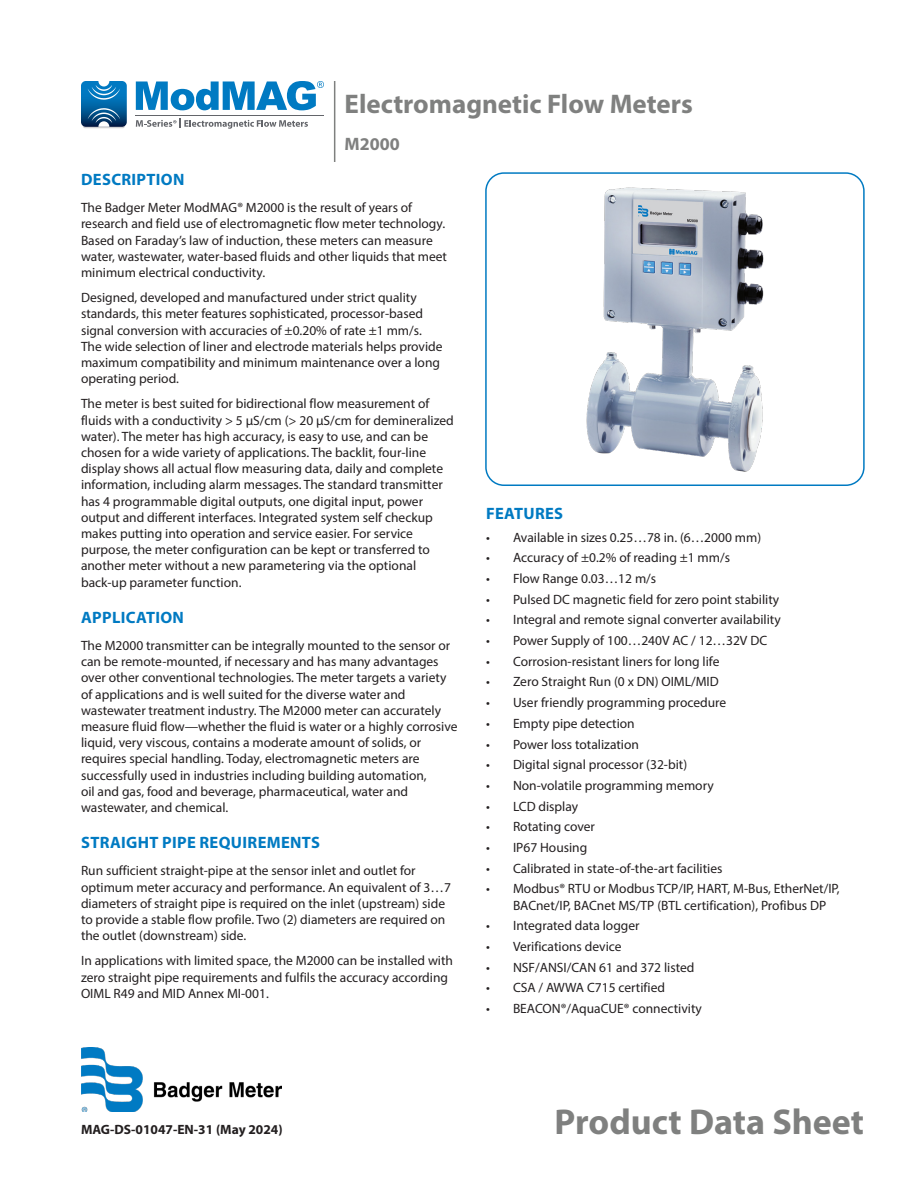
<style>
.page{position:relative;width:918px;height:1188px;background:#fff}
.page>*{position:absolute;margin:0;border:0;box-sizing:border-box;transform-origin:0 0}
.t1{font:700 36px "Myriad Pro";color:#7f807f}
.t2{font:700 27px "Myriad Pro";color:#7f807f}
.t3{font:700 18px "Myriad Pro";color:#7f807f}
.Heading_1{font:700 16.5px "Myriad Pro";letter-spacing:.02em;color:#007ac2}
.Body{font:13.5px/16.2px "Myriad Pro";color:#231f20}
.t4{font:700 13.5px "Myriad Pro";color:#231f20}
</style>
<div class="page">
<hr style="left:334px;top:81px;width:1px;height:81px;background:#7f807f">
<div style="left:83px;top:123px;width:42px;height:5px;background:#d1d2d4;border-radius:2px"></div>
<svg style="left:136px;top:118px;width:172px;height:11px"></svg>
<hr style="left:136px;top:115px;width:188px;height:1px;background:#63656a">
<svg style="left:81px;top:81px;width:46px;height:46px;background:#2676ab"></svg>
<svg style="left:136px;top:81px;width:188px;height:29px"></svg>
<img style="left:81px;top:1048px;width:201px;height:63px">
<img style="left:586px;top:187px;width:178px;height:285px">
<div style="left:485px;top:172px;width:380px;height:314px;border:2px solid #007ac2;border-radius:18px"></div>
<h2 class="t2" style="left:345px;top:86px;width:350px">Electromagnetic Flow Meters</h2>
<h3 class="t3" style="left:345px;top:132px;width:57px">M2000</h3>
<p class="Heading_1" style="left:81px;top:168px;width:105px">DESCRIPTION</p>
<p class="Body" style="left:81px;top:199px;width:368px">The Badger Meter ModMAG® M2000 is the result of years of research and field use of electromagnetic flow meter technology.<br>Based on Faraday’s law of induction, these meters can measure water, wastewater, water-based fluids and other liquids that meet minimum electrical conductivity.</p>
<p class="Body" style="left:81px;top:289px;width:363px">Designed, developed and manufactured under strict quality standards, this meter features sophisticated, processor-based signal conversion with accuracies of ±0.20% of rate ±1 mm/s.<br>The wide selection of liner and electrode materials helps provide maximum compatibility and minimum maintenance over a long operating period.</p>
<p class="Body" style="left:81px;top:395px;width:374px">The meter is best suited for bidirectional flow measurement of fluids with a conductivity &gt; 5 µS/cm (&gt; 20 µS/cm for demineralized water). The meter has high accuracy, is easy to use, and can be chosen for a wide variety of applications. The backlit, four-line display shows all actual flow measuring data, daily and complete information, including alarm messages. The standard transmitter has 4 programmable digital outputs, one digital input, power output and different interfaces. Integrated system self checkup makes putting into operation and service easier. For service purpose, the meter configuration can be kept or transferred to another meter without a new parametering via the optional back-up parameter function.</p>
<p class="Heading_1" style="left:81px;top:606px;width:104px">APPLICATION</p>
<p class="Body" style="left:81px;top:637px;width:378px">The M2000 transmitter can be integrally mounted to the sensor or can be remote-mounted, if necessary and has many advantages over other conventional technologies. The meter targets a variety of applications and is well suited for the diverse water and wastewater treatment industry. The M2000 meter can accurately measure fluid flow—whether the fluid is water or a highly corrosive liquid, very viscous, contains a moderate amount of solids, or requires special handling. Today, electromagnetic meters are successfully used in industries including building automation,<br>oil and gas, food and beverage, pharmaceutical, water and wastewater, and chemical.</p>
<p class="Heading_1" style="left:81px;top:832px;width:240px">STRAIGHT PIPE REQUIREMENTS</p>
<p class="Body" style="left:81px;top:863px;width:371px">Run sufficient straight-pipe at the sensor inlet and outlet for optimum meter accuracy and performance. An equivalent of 3…7 diameters of straight pipe is required on the inlet (upstream) side to provide a stable flow profile. Two (2) diameters are required on the outlet (downstream) side.</p>
<p class="Body" style="left:81px;top:953px;width:374px">In applications with limited space, the M2000 can be installed with zero straight pipe requirements and fulfils the accuracy according<br>OIML R49 and MID Annex MI-001.</p>
<p class="Heading_1" style="left:486px;top:502px;width:79px">FEATURES</p>
<p class="Body" style="left:486px;top:529px;width:277px">• Available in sizes 0.25…78 in. (6…2000 mm)</p>
<p class="Body" style="left:486px;top:549px;width:246px">• Accuracy of ±0.2% of reading ±1 mm/s</p>
<p class="Body" style="left:486px;top:570px;width:172px">• Flow Range 0.03…12 m/s</p>
<p class="Body" style="left:486px;top:591px;width:295px">• Pulsed DC magnetic field for zero point stability</p>
<p class="Body" style="left:486px;top:612px;width:296px">• Integral and remote signal converter availability</p>
<p class="Body" style="left:486px;top:632px;width:283px">• Power Supply of 100…240V AC / 12…32V DC</p>
<p class="Body" style="left:486px;top:653px;width:235px">• Corrosion-resistant liners for long life</p>
<p class="Body" style="left:486px;top:674px;width:234px">• Zero Straight Run (0 x DN) OIML/MID</p>
<p class="Body" style="left:486px;top:694px;width:242px">• User friendly programming procedure</p>
<p class="Body" style="left:486px;top:715px;width:150px">• Empty pipe detection</p>
<p class="Body" style="left:486px;top:736px;width:155px">• Power loss totalization</p>
<p class="Body" style="left:486px;top:756px;width:203px">• Digital signal processor (32-bit)</p>
<p class="Body" style="left:486px;top:777px;width:229px">• Non-volatile programming memory</p>
<p class="Body" style="left:486px;top:798px;width:94px">• LCD display</p>
<p class="Body" style="left:486px;top:819px;width:110px">• Rotating cover</p>
<p class="Body" style="left:486px;top:839px;width:103px">• IP67 Housing</p>
<p class="Body" style="left:486px;top:860px;width:238px">• Calibrated in state-of-the-art facilities</p>
<p class="Body" style="left:513px;top:881px;width:328px;text-indent:-27px">• Modbus® RTU or Modbus TCP/IP, HART, M-Bus, EtherNet/IP,<br>BACnet/IP, BACnet MS/TP (BTL certification), Profibus DP</p>
<p class="Body" style="left:486px;top:918px;width:155px">• Integrated data logger</p>
<p class="Body" style="left:486px;top:938px;width:137px">• Verifications device</p>
<p class="Body" style="left:486px;top:959px;width:210px">• NSF/ANSI/CAN 61 and 372 listed</p>
<p class="Body" style="left:486px;top:980px;width:181px">• CSA / AWWA C715 certified</p>
<p class="Body" style="left:486px;top:1000px;width:217px">• BEACON®/AquaCUE® connectivity</p>
<p class="t4" style="left:81px;top:1121px;width:203px">MAG-DS-01047-EN-31 (May 2024)</p>
<h1 class="t1" style="left:555px;top:1098px;width:311px">Product Data Sheet</h1>
</div>
